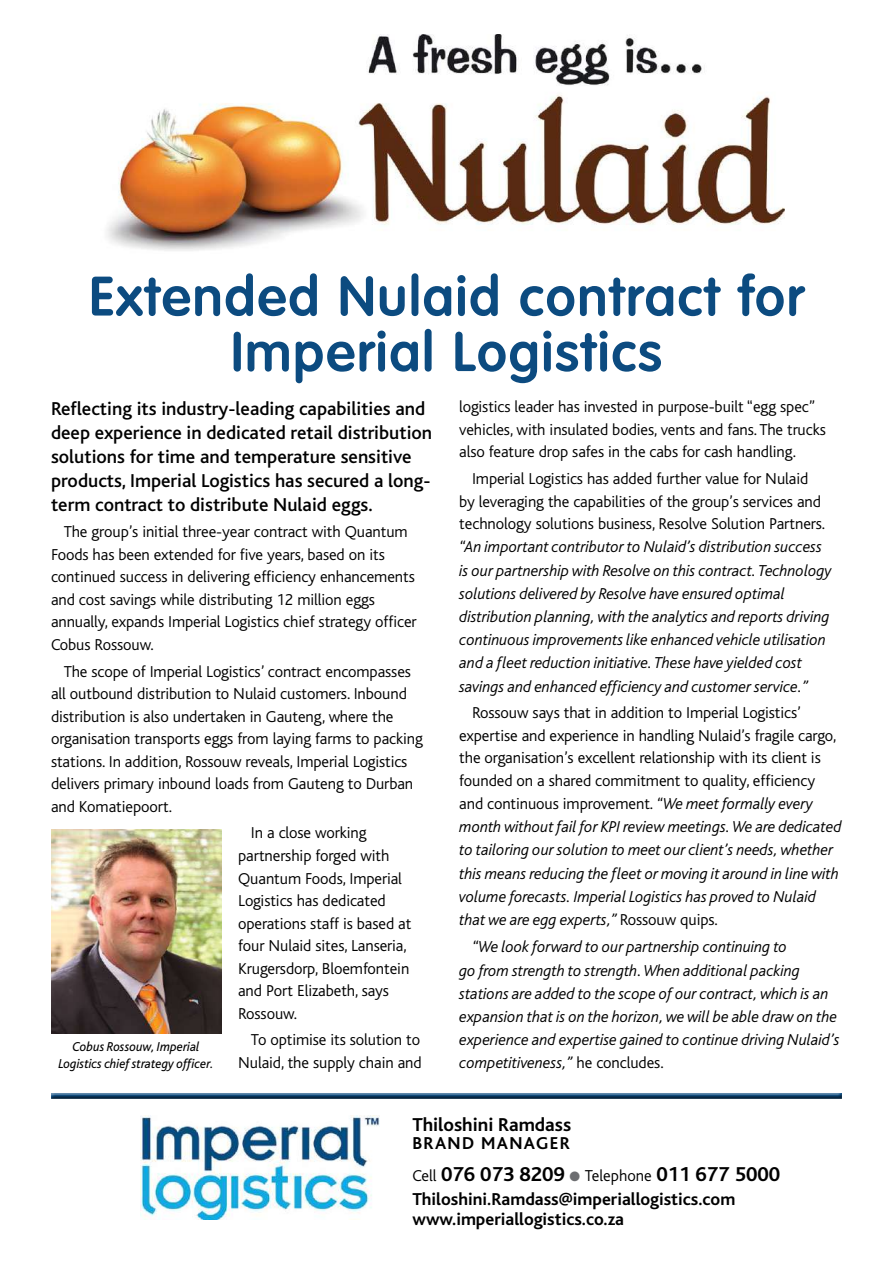
<style>
.page{position:relative;width:893px;height:1263px;background:#fff}
.page>*{position:absolute;margin:0;border:0;box-sizing:border-box;transform-origin:0 0}
.t1{font:600 54px/55.5px "Volkswagen";letter-spacing:.025em;color:#0c4b80;text-align:center}
.t2{font:700 21px "Bliss";color:#000}
.t3{font:500 19.5px/24px "Bliss";color:#000}
.t4{font:700 19.5px "Bliss";color:#000}
.t5{font:700 18px/19.5px "Bliss";color:#000}
.t6{font:italic 300 16.5px/23.2px "Bliss";letter-spacing:-.005em;color:#000}
.t7{font:300 16.5px/22.5px "Bliss";letter-spacing:-.005em;color:#000}
.t8{font:italic 13.5px/16.5px "Bliss";color:#000;text-align:center;scale:.96 1}
.s1{font-style:normal}
.s2{font-weight:300;font-size:16.5px}
.s3{color:#6d6e71}
</style>
<div class="page">
<div style="left:48px;top:1090px;width:798px;height:9px;background:#000;opacity:.5"></div>
<img style="left:140px;top:1116px;width:239px;height:103px">
<img style="left:51px;top:829px;width:170px;height:204px">
<img style="left:107px;top:34px;width:677px;height:217px">
<h1 class="t1" style="left:89px;top:268px;width:716px">Extended Nulaid contract for<br>Imperial Logistics</h1>
<p class="t3" style="left:51px;top:397px;width:383px">Reflecting its industry-leading capabilities and deep experience in dedicated retail distribution solutions for time and temperature sensitive products, Imperial Logistics has secured a long&shy;term contract to distribute Nulaid eggs.</p>
<p class="t7" style="left:51px;top:521px;width:367px;text-indent:13px">The group’s initial three-year contract with Quantum Foods has been extended for five years, based on its continued success in delivering efficiency enhancements and cost savings while distributing 12 million eggs annually, expands Imperial Logistics chief strategy officer Cobus Rossouw.</p>
<p class="t7" style="left:51px;top:660px;width:373px;text-indent:13px">The scope of Imperial Logistics’ contract encompasses all outbound distribution to Nulaid customers. Inbound distribution is also undertaken in Gauteng, where the organisation transports eggs from laying farms to packing stations. In addition, Rossouw reveals, Imperial Logistics delivers primary inbound loads from Gauteng to Durban and Komatiepoort.</p>
<p class="t7" style="left:238px;top:822px;width:175px;text-indent:13px">In a close working partnership forged with<br>Quantum Foods, Imperial<br>Logistics has dedicated operations staff is based at four Nulaid sites, Lanseria,<br>Krugersdorp, Bloemfontein and Port Elizabeth, says<br>Rossouw.</p>
<p class="t7" style="left:238px;top:1029px;width:185px;text-align:right">To optimise its solution to<br>Nulaid, the supply chain and</p>
<p class="t8" style="left:59px;top:1039px;width:163px">Cobus Rossouw, Imperial<br>Logistics chief strategy officer.</p>
<p class="t7" style="left:459px;top:396px;width:368px">logistics leader has invested in purpose-built “egg spec” vehicles, with insulated bodies, vents and fans. The trucks also feature drop safes in the cabs for cash handling.</p>
<p class="t7" style="left:459px;top:468px;width:367px;text-align:center">Imperial Logistics has added further value for Nulaid<br>by leveraging the capabilities of the group’s services and technology solutions business, Resolve Solution Partners.</p>
<p class="t6" style="left:459px;top:536px;width:374px">“An important contributor to Nulaid’s distribution success is our partnership with Resolve on this contract. Technology solutions delivered by Resolve have ensured optimal distribution planning, with the analytics and reports driving continuous improvements like enhanced vehicle utilisation and a fleet reduction initiative. These have yielded cost savings and enhanced efficiency and customer service.”</p>
<p class="t6" style="left:459px;top:702px;width:384px;text-indent:13px"><span class="s1">Rossouw says that in addition to Imperial Logistics’ expertise and experience in handling Nulaid’s fragile cargo, the organisation’s excellent relationship with its client is founded on a shared commitment to quality, efficiency and continuous improvement.</span> “We meet formally every month without fail for KPI review meetings. We are dedicated to tailoring our solution to meet our client’s needs, whether this means reducing the fleet or moving it around in line with volume forecasts. Imperial Logistics has proved to Nulaid that we are egg experts,” <span class="s1">Rossouw quips.</span></p>
<p class="t6" style="left:459px;top:936px;width:382px;text-indent:13px">“We look forward to our partnership continuing to<br>go from strength to strength. When additional packing stations are added to the scope of our contract, which is an expansion that is on the horizon, we will be able draw on the experience and expertise gained to continue driving Nulaid’s competitiveness,” <span class="s1">he concludes.</span></p>
<p class="t4" style="left:412px;top:1114px;width:160px">Thiloshini Ramdass</p>
<p class="t5" style="left:412px;top:1133px;width:25px">Brand</p>
<p class="t5" style="left:481px;top:1133px;width:30px">Mana</p>
<p class="t5" style="left:536px;top:1133px;width:32px">ger</p>
<p class="t2" style="left:412px;top:1163px;width:369px"><span class="s2">Cell</span> 076 073 8209 <span class="s3">●</span> <span class="s2">Telephone</span> 011 677 5000</p>
<p class="t5" style="left:412px;top:1190px;width:324px">Thiloshini.Ramdass@imperiallogistics.com www.imperiallogistics.co.za</p>
</div>
